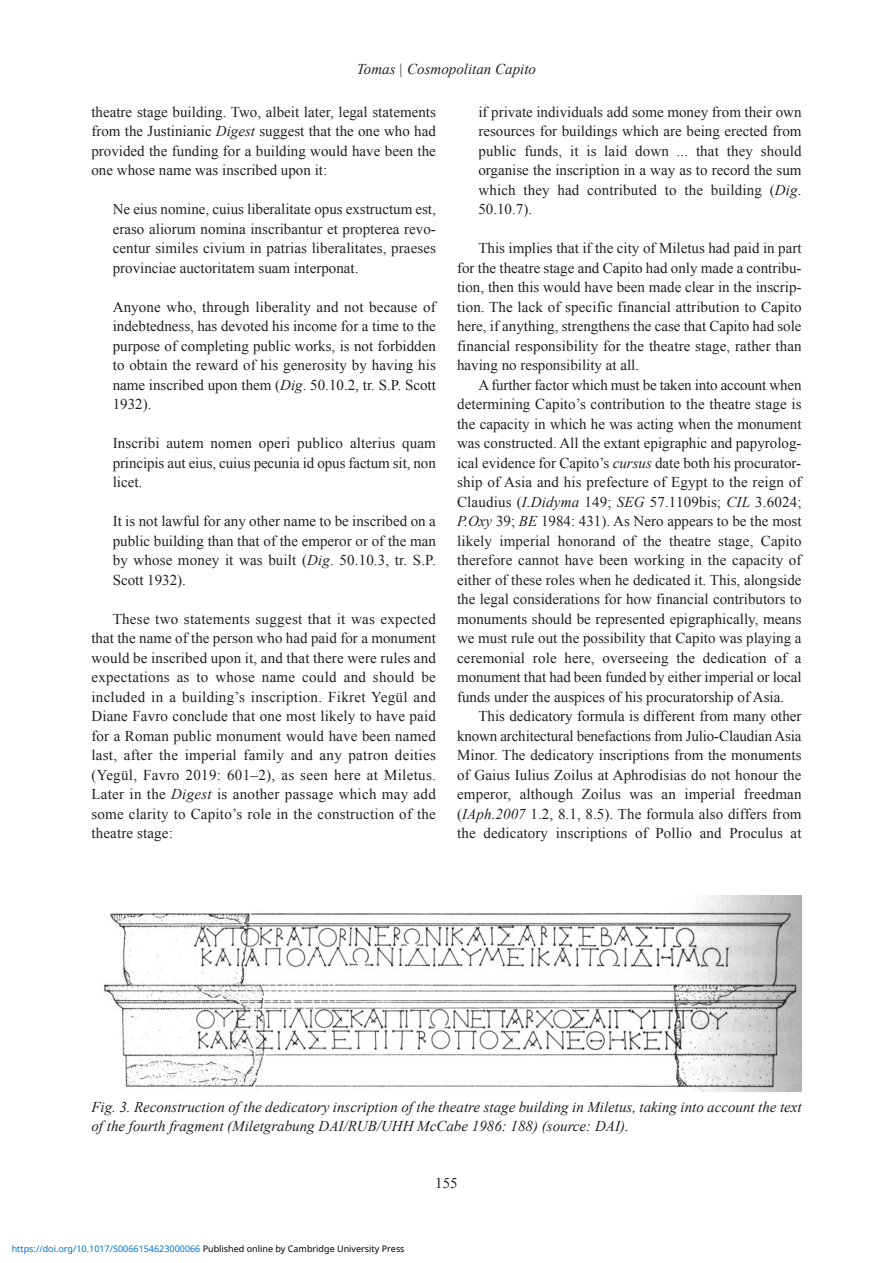
<style>
.page{position:relative;width:893px;height:1263px;background:#fff}
.page>*{position:absolute;margin:0;border:0;box-sizing:border-box;transform-origin:0 0}
.t1{font:15px/19.5px "Times New Roman";color:#231f20;text-align:justify}
.t2{font:italic 15px/19.5px "Times New Roman";color:#231f20}
.t3{font:9px "Noto Sans";color:#0172cf}
.s1{font-style:italic}
.s2{color:#000}
</style>
<div class="page">
<img style="left:104px;top:896px;width:697px;height:195px">
<p class="t2" style="left:357px;top:59px;width:181px">Tomas | Cosmopolitan Capito</p>
<p class="t1" style="left:91px;top:102px;width:346px">theatre stage building. Two, albeit later, legal statements from the Justinianic <span class="s1">Digest</span> suggest that the one who had provided the funding for a building would have been the one whose name was inscribed upon it:</p>
<p class="t1" style="left:113px;top:199px;width:325px">Ne eius nomine, cuius liberalitate opus exstructum est, eraso aliorum nomina inscribantur et propterea revo&shy;centur similes civium in patrias liberalitates, praeses provinciae auctoritatem suam interponat.</p>
<p class="t1" style="left:113px;top:297px;width:325px">Anyone who, through liberality and not because of indebtedness, has devoted his income for a time to the purpose of completing public works, is not forbidden to obtain the reward of his generosity by having his name inscribed upon them (<span class="s1">Dig</span>. 50.10.2, tr. S.P. Scott 1932).</p>
<p class="t1" style="left:113px;top:433px;width:325px">Inscribi autem nomen operi publico alterius quam principis aut eius, cuius pecunia id opus factum sit, non licet.</p>
<p class="t1" style="left:113px;top:511px;width:325px">It is not lawful for any other name to be inscribed on a public building than that of the emperor or of the man by whose money it was built (<span class="s1">Dig</span>. 50.10.3, tr. S.P.<br>Scott 1932).</p>
<p class="t1" style="left:91px;top:609px;width:346px;text-indent:21px">These two statements suggest that it was expected that the name of the person who had paid for a monument would be inscribed upon it, and that there were rules and expectations as to whose name could and should be included in a building’s inscription. Fikret Yegül and Diane Favro conclude that one most likely to have paid for a Roman public monument would have been named last, after the imperial family and any patron deities (Yegül, Favro 2019: 601–2), as seen here at Miletus.<br>Later in the <span class="s1">Digest</span> is another passage which may add some clarity to Capito’s role in the construction of the theatre stage:</p>
<p class="t1" style="left:478px;top:102px;width:325px">if private individuals add some money from their own resources for buildings which are being erected from public funds, it is laid down ... that they should organise the inscription in a way as to record the sum which they had contributed to the building (<span class="s1">Dig</span>.<br>50.10.7).</p>
<p class="t1" style="left:457px;top:238px;width:346px;text-indent:21px">This implies that if the city of Miletus had paid in part for the theatre stage and Capito had only made a contribu&shy;tion, then this would have been made clear in the inscrip&shy;tion. The lack of specific financial attribution to Capito here, if anything, strengthens the case that Capito had sole financial responsibility for the theatre stage, rather than having no responsibility at all.</p>
<p class="t1" style="left:457px;top:375px;width:346px;text-indent:21px">A further factor which must be taken into account when determining Capito’s contribution to the theatre stage is the capacity in which he was acting when the monument was constructed. All the extant epigraphic and papyrolog&shy;ical evidence for Capito’s <span class="s1">cursus</span> date both his procurator&shy;ship of Asia and his prefecture of Egypt to the reign of Claudius (<span class="s1">I.Didyma</span> 149; <span class="s1">SEG</span> 57.1109bis; <span class="s1">CIL</span> 3.6024; <span class="s1">P.Oxy</span> 39; <span class="s1">BE</span> 1984: 431). As Nero appears to be the most likely imperial honorand of the theatre stage, Capito therefore cannot have been working in the capacity of either of these roles when he dedicated it. This, alongside the legal considerations for how financial contributors to monuments should be represented epigraphically, means we must rule out the possibility that Capito was playing a ceremonial role here, overseeing the dedication of a monument that had been funded by either imperial or local funds under the auspices of his procuratorship of Asia.</p>
<p class="t1" style="left:457px;top:706px;width:346px;text-indent:21px">This dedicatory formula is different from many other known architectural benefactions from Julio-Claudian Asia Minor. The dedicatory inscriptions from the monuments of Gaius Iulius Zoilus at Aphrodisias do not honour the emperor, although Zoilus was an imperial freedman (<span class="s1">IAph.2007</span> 1.2, 8.1, 8.5). The formula also differs from the dedicatory inscriptions of Pollio and Proculus at</p>
<p class="t2" style="left:91px;top:1097px;width:712px">Fig. 3. Reconstruction of the dedicatory inscription of the theatre stage building in Miletus, taking into account the text of the fourth fragment (Miletgrabung DAI/RUB/UHH McCabe 1986: 188) (source: DAI).</p>
<p class="t3" style="left:12px;top:1243px;width:394px">https://doi.org/10.1017/S0066154623000066 <span class="s2">Published online by Cambridge University Press</span></p>
<p class="t1" style="left:435px;top:1173px;width:24px">155</p>
</div>
